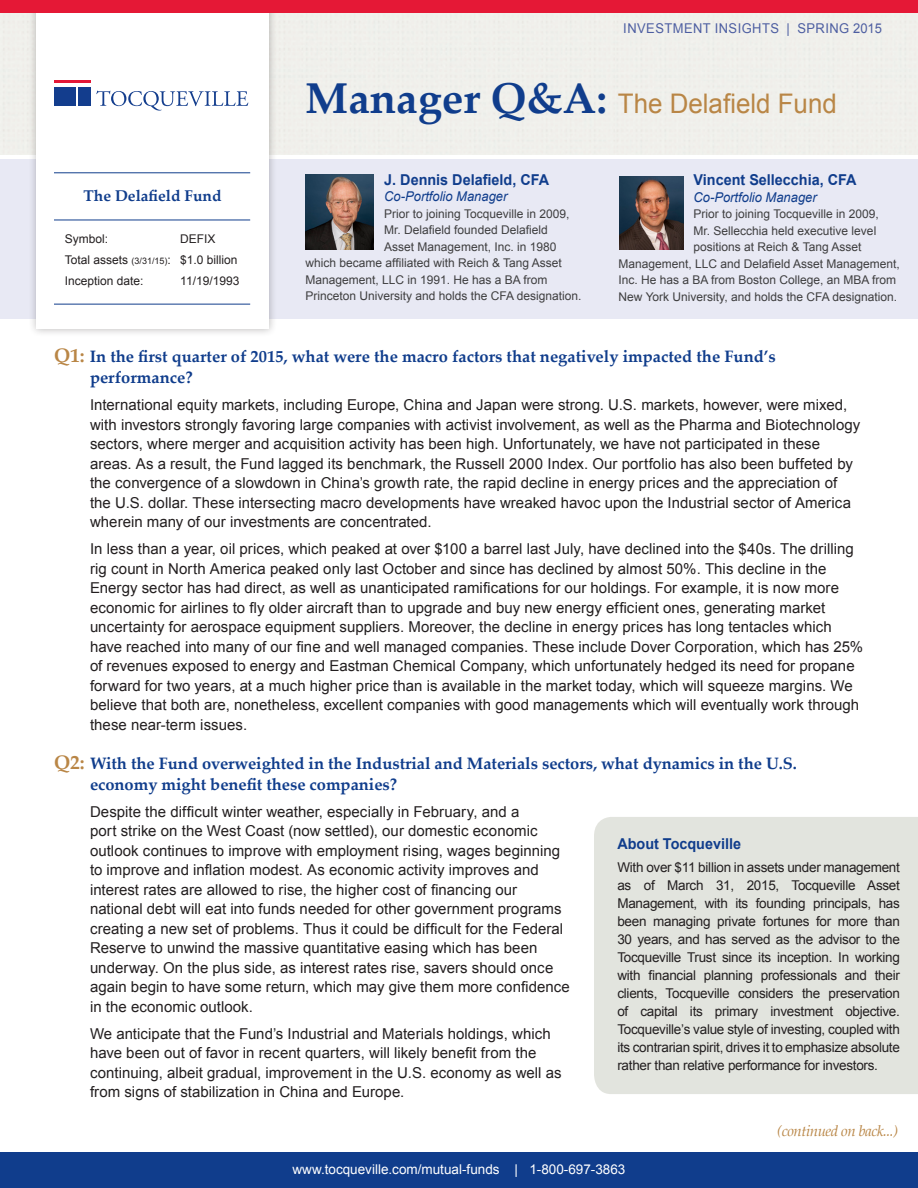
<style>
.page{position:relative;width:918px;height:1188px;background:#fff}
.page>*{position:absolute;margin:0;border:0;box-sizing:border-box;transform-origin:0 0}
.t1{font:27px "Arial";color:#b98646;scale:.96 1}
.t2{font:700 16.5px/21px "Palatino Linotype";letter-spacing:-.005em;color:#103d8c}
.t3{font:700 15.6px "Palatino Linotype";color:#103d8c}
.t4{font:15px/19.5px "Arial";letter-spacing:.005em;color:#231f20}
.t5{font:700 15px "Arial";color:#103d8c;scale:.96 1}
.t6{font:italic 15px "Palatino";letter-spacing:-.03em;color:#b98646}
.t7{font:13.5px/18px "Arial";letter-spacing:-.02em;color:#231f20;text-align:justify}
.t8{font:13.5px "Arial";color:#fff}
.t9{font:italic 13.5px "Arial";color:#103d8c;scale:.96 1}
.t10{font:13.5px "Arial";letter-spacing:.035em;color:#4d5ea1;scale:.96 1}
.t11{font:12px "Arial";color:#3e3e3f}
.t12{font:12px/21px "Arial";color:#231f20}
.s1{font-size:9px}
.s2{font-family:"Palatino Linotype";font-weight:700;font-size:43.2px;color:#103d8c}
.s3{font-size:19.5px;color:#b98646}
</style>
<div class="page">
<div style="left:0;top:160px;width:918px;height:159px;background:#e8e9f4"></div>
<div style="left:0;top:1152px;width:918px;height:36px;background:#103d8c"></div>
<div style="left:28px;top:0;width:249px;height:338px;background:#231f20;opacity:.3"></div>
<div style="left:37px;top:0;width:232px;height:329px;background:#fff"></div>
<hr style="left:54px;top:80px;width:37px;height:3px;background:#e31837">
<div style="left:54px;top:87px;width:22px;height:19px;background:#133d8d"></div>
<div style="left:79px;top:87px;width:12px;height:19px;background:#133d8d"></div>
<svg style="left:96px;top:91px;width:152px;height:20px"></svg>
<hr style="left:54px;top:172px;width:196px;height:1px;background:#103d8c">
<hr style="left:54px;top:220px;width:196px;height:1px;background:#103d8c">
<hr style="left:54px;top:304px;width:196px;height:1px;background:#103d8c">
<div style="left:0;top:0;width:918px;height:13px;background:#e51836"></div>
<img style="left:305px;top:174px;width:69px;height:76px">
<img style="left:620px;top:176px;width:63px;height:74px">
<div style="left:594px;top:817px;width:324px;height:277px;background:#e2e4de"></div>
<p class="t10" style="left:623px;top:19px;width:271px">INVESTMENT INSIGHTS | SPRING 2015</p>
<p class="t3" style="left:84px;top:184px;width:140px">The Delafield Fund</p>
<p class="t12" style="left:65px;top:228px;width:45px">Symbol:</p>
<p class="t12" style="left:65px;top:228px;width:174px;text-indent:115px">DEFIX<br>Total assets <span class="s1">(3/31/15)</span>: $1.0 billion<br>Inception date:</p>
<p class="t12" style="left:180px;top:270px;width:61px">11/19/1993</p>
<h1 class="t1" style="left:305px;top:85px;width:555px"><span class="s2">Manager Q&amp;A:</span> The Delafield Fund</h1>
<p class="t5" style="left:384px;top:169px;width:173px">J. Dennis Delafield, CFA</p>
<p class="t9" style="left:384px;top:188px;width:130px">Co-Portfolio Manager</p>
<p class="t11" style="left:384px;top:205px;width:187px">Prior to joining Tocqueville in 2009,</p>
<p class="t11" style="left:384px;top:222px;width:165px">Mr. Delafield founded Delafield</p>
<p class="t11" style="left:384px;top:238px;width:174px">Asset Management, Inc. in 1980</p>
<p class="t11" style="left:305px;top:255px;width:258px">which became affiliated with Reich &amp; Tang Asset</p>
<p class="t11" style="left:305px;top:271px;width:244px">Management, LLC in 1991. He has a BA from</p>
<p class="t11" style="left:305px;top:288px;width:278px">Princeton University and holds the CFA designation.</p>
<p class="t5" style="left:694px;top:169px;width:171px">Vincent Sellecchia, CFA</p>
<p class="t9" style="left:694px;top:188px;width:130px">Co-Portfolio Manager</p>
<p class="t11" style="left:694px;top:206px;width:187px">Prior to joining Tocqueville in 2009,</p>
<p class="t11" style="left:694px;top:222px;width:184px">Mr. Sellecchia held executive level</p>
<p class="t11" style="left:694px;top:239px;width:169px">positions at Reich &amp; Tang Asset</p>
<p class="t11" style="left:619px;top:255px;width:283px">Management, LLC and Delafield Asset Management,</p>
<p class="t11" style="left:619px;top:272px;width:279px">Inc. He has a BA from Boston College, an MBA from</p>
<p class="t11" style="left:619px;top:288px;width:280px">New York University, and holds the CFA designation.</p>
<p class="t2" style="left:90px;top:346px;width:687px;text-indent:-36px"><span class="s3">Q1:</span> In the first quarter of 2015, what were the macro factors that negatively impacted the Fund’s performance?</p>
<p class="t4" style="left:90px;top:395px;width:772px">International equity markets, including Europe, China and Japan were strong. U.S. markets, however, were mixed, with investors strongly favoring large companies with activist involvement, as well as the Pharma and Biotechnology sectors, where merger and acquisition activity has been high. Unfortunately, we have not participated in these areas. As a result, the Fund lagged its benchmark, the Russell 2000 Index. Our portfolio has also been buffeted by the convergence of a slowdown in China’s growth rate, the rapid decline in energy prices and the appreciation of the U.S. dollar. These intersecting macro developments have wreaked havoc upon the Industrial sector of America wherein many of our investments are concentrated.</p>
<p class="t4" style="left:90px;top:539px;width:775px">In less than a year, oil prices, which peaked at over $100 a barrel last July, have declined into the $40s. The drilling rig count in North America peaked only last October and since has declined by almost 50%. This decline in the Energy sector has had direct, as well as unanticipated ramifications for our holdings. For example, it is now more economic for airlines to fly older aircraft than to upgrade and buy new energy efficient ones, generating market uncertainty for aerospace equipment suppliers. Moreover, the decline in energy prices has long tentacles which have reached into many of our fine and well managed companies. These include Dover Corporation, which has 25% of revenues exposed to energy and Eastman Chemical Company, which unfortunately hedged its need for propane forward for two years, at a much higher price than is available in the market today, which will squeeze margins. We believe that both are, nonetheless, excellent companies with good managements which will eventually work through these near-term issues.</p>
<p class="t2" style="left:90px;top:752px;width:709px;text-indent:-36px"><span class="s3">Q2:</span> With the Fund overweighted in the Industrial and Materials sectors, what dynamics in the U.S. economy might benefit these companies?</p>
<p class="t4" style="left:90px;top:802px;width:482px">Despite the difficult winter weather, especially in February, and a<br>port strike on the West Coast (now settled), our domestic economic outlook continues to improve with employment rising, wages beginning to improve and inflation modest. As economic activity improves and interest rates are allowed to rise, the higher cost of financing our national debt will eat into funds needed for other government programs creating a new set of problems. Thus it could be difficult for the Federal Reserve to unwind the massive quantitative easing which has been underway. On the plus side, as interest rates rise, savers should once again begin to have some return, which may give them more confidence in the economic outlook.</p>
<p class="t4" style="left:90px;top:1024px;width:473px">We anticipate that the Fund’s Industrial and Materials holdings, which have been out of favor in recent quarters, will likely benefit from the continuing, albeit gradual, improvement in the U.S. economy as well as from signs of stabilization in China and Europe.</p>
<p class="t5" style="left:617px;top:833px;width:130px">About Tocqueville</p>
<p class="t7" style="left:617px;top:858px;width:284px">With over $11 billion in assets under management as of March 31, 2015, Tocqueville Asset Management, with its founding principals, has been managing private fortunes for more than 30 years, and has served as the advisor to the Tocqueville Trust since its inception. In working with financial planning professionals and their clients, Tocqueville considers the preservation of capital its primary investment objective.<br>Tocqueville’s value style of investing, coupled with its contrarian spirit, drives it to emphasize absolute rather than relative performance for investors.</p>
<p class="t8" style="left:293px;top:1160px;width:334px">www.tocqueville.com/mutual-funds | 1-800-697-3863</p>
<p class="t6" style="left:777px;top:1118px;width:122px">(continued on back...)</p>
</div>
